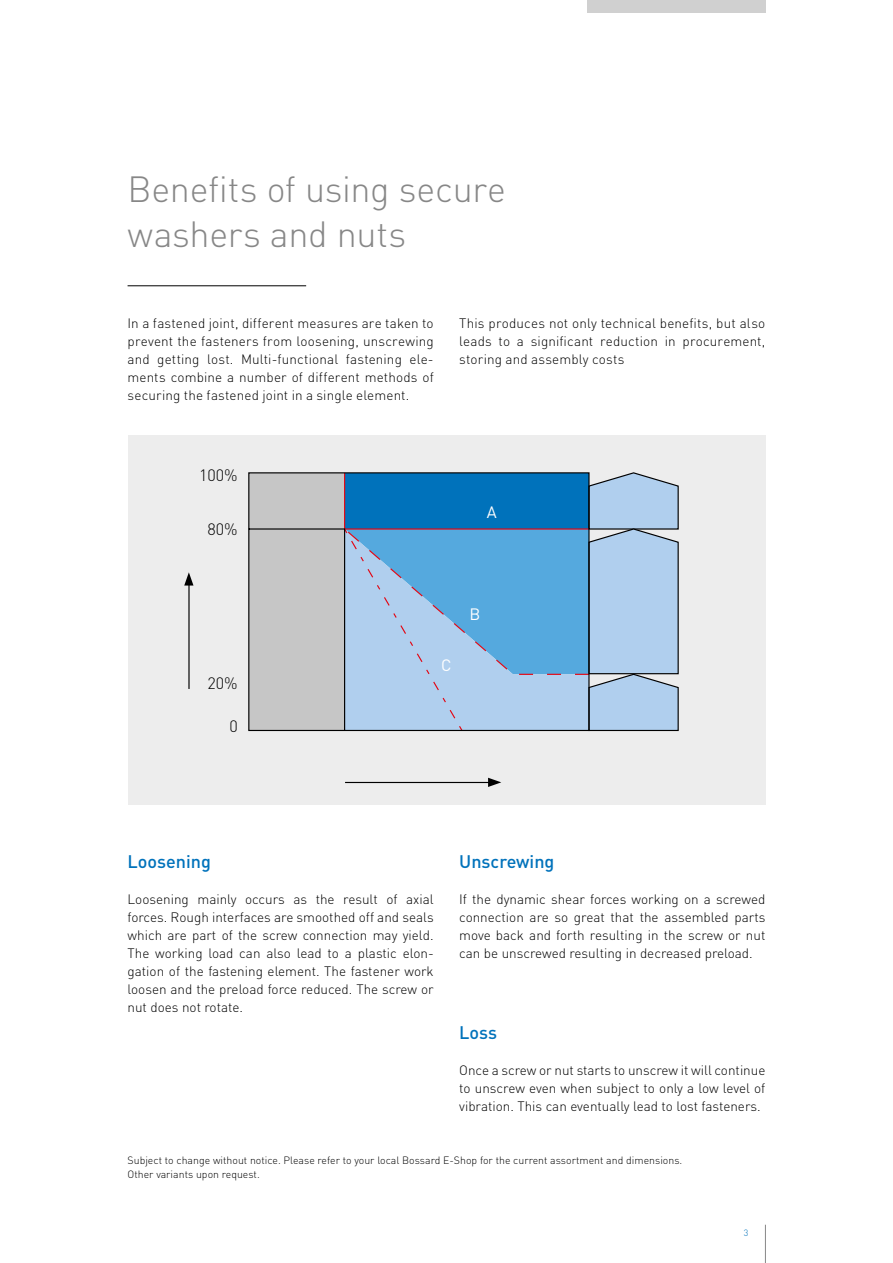
<style>
.page{position:relative;width:893px;height:1263px;background:#fff}
.page>*{position:absolute;margin:0;border:0;box-sizing:border-box;transform-origin:0 0}
.t1{font:300 36px/45px "DINOT";letter-spacing:-.01em;color:#878787}
.t2{font:500 18px "DINOT";color:#0072bb}
.t3{font:300 16.35px "DINOT";color:#000}
.t4{font:16.35px "DINOT";color:#fff}
.t5{font:300 13.5px/18px "DINOT";color:#000;text-align:justify}
.t6{font:300 10.5px/13.6px "DINOT";letter-spacing:.005em;color:#000}
.t7{font:300 9px "DINOT";color:#0072bb}
</style>
<div class="page">
<hr style="left:765px;top:1225px;width:1px;height:38px;background:#878787">
<div style="left:587px;top:0;width:178px;height:13px;background:#d0d0d0"></div>
<div style="left:128px;top:436px;width:637px;height:369px;background:#ededed"></div>
<hr style="left:345px;top:782px;width:148px;height:1px;background:#000">
<svg style="left:488px;top:778px;width:13px;height:9px"></svg>
<hr style="left:188px;top:580px;width:2px;height:109px;background:#000">
<svg style="left:184px;top:572px;width:9px;height:13px"></svg>
<svg style="left:590px;top:472px;width:89px;height:260px;background:#adc9e4"></svg>
<svg style="left:248px;top:472px;width:342px;height:260px;background:#80aed0"></svg>
<hr style="left:128px;top:285px;width:178px;height:1px;background:#000">
<h1 class="t1" style="left:128px;top:165px;width:380px">Benefits of using secure washers and nuts</h1>
<p class="t5" style="left:128px;top:313px;width:308px">In a fastened joint, different measures are taken to prevent the fasteners from loosening, unscrewing and getting lost. Multi-functional fastening ele&shy;ments combine a number of different methods of securing the fastened joint in a single element.</p>
<p class="t5" style="left:459px;top:313px;width:308px">This produces not only technical benefits, but also leads to a significant reduction in procurement, storing and assembly costs</p>
<p class="t3" style="left:199px;top:463px;width:40px">100%</p>
<p class="t3" style="left:208px;top:518px;width:32px">80%</p>
<p class="t3" style="left:208px;top:671px;width:32px">20%</p>
<p class="t3" style="left:229px;top:715px;width:10px">0</p>
<p class="t4" style="left:487px;top:501px;width:11px">A</p>
<p class="t4" style="left:441px;top:654px;width:12px">C</p>
<p class="t4" style="left:469px;top:603px;width:12px">B</p>
<h2 class="t2" style="left:128px;top:849px;width:85px">Loosening</h2>
<p class="t5" style="left:128px;top:889px;width:308px">Loosening mainly occurs as the result of axial forces. Rough interfaces are smoothed off and seals which are part of the screw connection may yield.<br>The working load can also lead to a plastic elon&shy;gation of the fastening element. The fastener work loosen and the preload force reduced. The screw or nut does not rotate.</p>
<h2 class="t2" style="left:459px;top:849px;width:97px">Unscrewing</h2>
<p class="t5" style="left:459px;top:889px;width:308px">If the dynamic shear forces working on a screwed connection are so great that the assembled parts move back and forth resulting in the screw or nut can be unscrewed resulting in decreased preload.</p>
<h2 class="t2" style="left:459px;top:1020px;width:39px">Loss</h2>
<p class="t5" style="left:459px;top:1060px;width:308px">Once a screw or nut starts to unscrew it will continue to unscrew even when subject to only a low level of vibration. This can eventually lead to lost fasteners.</p>
<p class="t6" style="left:128px;top:1153px;width:556px">Subject to change without notice. Please refer to your local Bossard E-Shop for the current assortment and dimensions.<br>Other variants upon request.</p>
<p class="t7" style="left:744px;top:1227px;width:6px">3</p>
</div>
